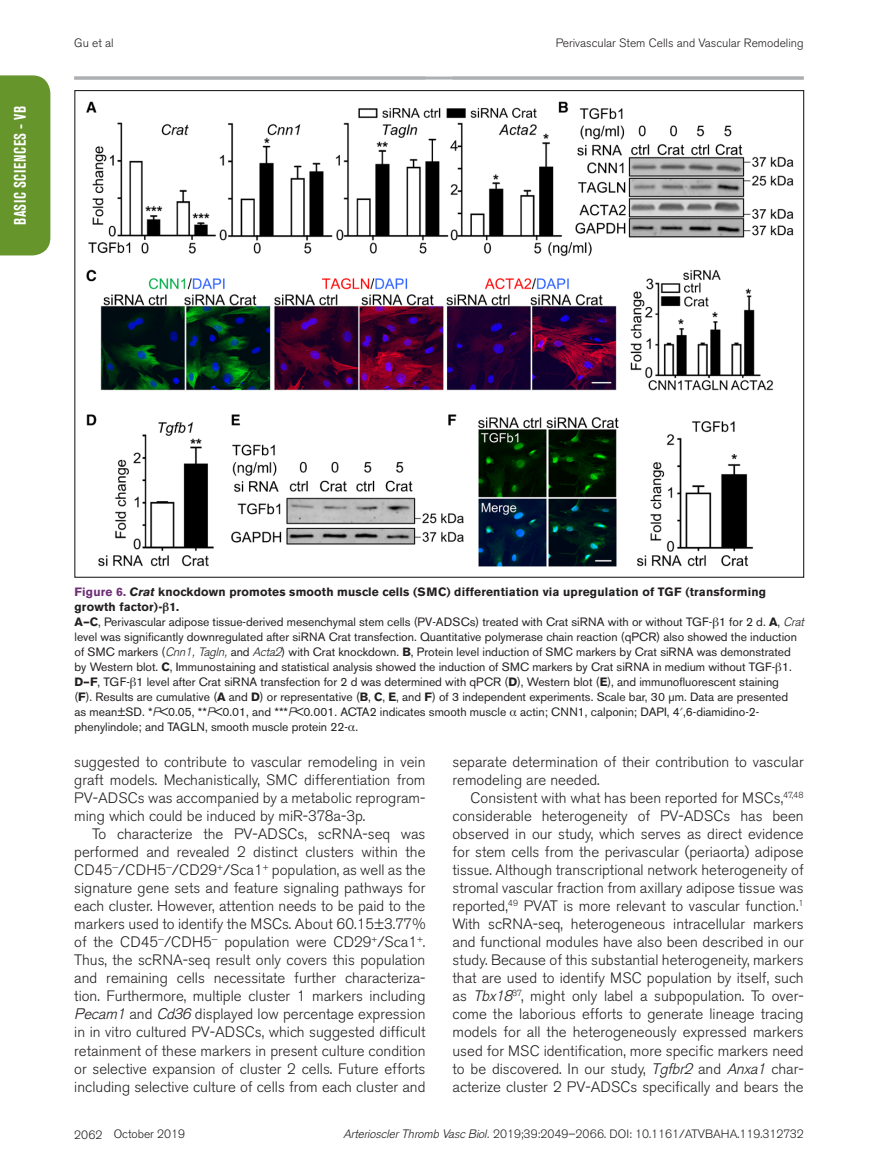
<style>
.page{position:relative;width:878px;height:1175px;background:#fff}
.page>*{position:absolute;margin:0;border:0;box-sizing:border-box;transform-origin:0 0}
.t1{font:700 condensed 16.5px "Akzidenz Grotesk BE";color:#fff;scale:.9 1}
.t2{font:300 15px/18px "Akzidenz Grotesk BE";color:#231f20;text-align:justify}
.t3{font:12px/15px "Akzidenz Grotesk BE";color:#231f20}
.t4{font:300 12px "Akzidenz Grotesk BE";color:#231f20}
.s1{font-weight:700;color:#6e2f76}
.s2{font-weight:700;font-style:italic}
.s3{font-weight:700}
.s4{font-family:"Gandhari Unicode";font-weight:700}
.s5{font-family:"Gandhari Unicode"}
.s6{font-family:"Akzidenz Grotesk";font-weight:300;font-style:italic}
.s7{font-family:"Akzidenz Grotesk";font-style:italic}
</style>
<div class="page">
<div style="left:0;top:75px;width:50px;height:180px;background:#66952c"></div>
<hr style="left:74px;top:76px;width:729px;height:4px;background:#b9babe">
<svg style="left:74px;top:90px;width:730px;height:488px"></svg>
<p class="t1" style="left:11px;top:225px;width:134px;rotate:-90deg">Basic Sciences - VB</p>
<p class="t4" style="left:74px;top:36px;width:41px">Gu et al</p>
<p class="t4" style="left:555px;top:36px;width:249px">Perivascular Stem Cells and Vascular Remodeling</p>
<p class="t3" style="left:75px;top:584px;width:731px"><span class="s1">Figure 6.</span> <span class="s2">Crat</span> <span class="s3">knockdown promotes smooth muscle cells (SMC) differentiation via upregulation of TGF (transforming growth factor)-</span><span class="s4">β</span><span class="s3">1.<br>A–C</span>, Perivascular adipose tissue-derived mesenchymal stem cells (PV-ADSCs) treated with Crat siRNA with or without TGF-<span class="s5">β</span>1 for 2 d. <span class="s3">A</span>, <span class="s6">Crat </span>level was significantly downregulated after siRNA Crat transfection. Quantitative polymerase chain reaction (qPCR) also showed the induction of SMC markers (<span class="s6">Cnn1, Tagln,</span> and <span class="s6">Acta2</span>) with Crat knockdown. <span class="s3">B</span>, Protein level induction of SMC markers by Crat siRNA was demonstrated by Western blot. <span class="s3">C</span>, Immunostaining and statistical analysis showed the induction of SMC markers by Crat siRNA in medium without TGF-<span class="s5">β</span>1.<br><span class="s3">D–F</span>, TGF-<span class="s5">β</span>1 level after Crat siRNA transfection for 2 d was determined with qPCR (<span class="s3">D</span>), Western blot (<span class="s3">E</span>), and immunofluorescent staining<br>(<span class="s3">F</span>). Results are cumulative (<span class="s3">A</span> and <span class="s3">D</span>) or representative (<span class="s3">B</span>, <span class="s3">C</span>, <span class="s3">E</span>, and <span class="s3">F</span>) of 3 independent experiments. Scale bar, 30 μm. Data are presented<br>as mean±SD. *<span class="s6">P</span>&lt;0.05, **<span class="s6">P</span>&lt;0.01, and ***<span class="s6">P</span>&lt;0.001. ACTA2 indicates smooth muscle <span class="s5">α</span> actin; CNN1, calponin; DAPI, 4<span class="s5">′</span>,6-diamidino-2- phenylindole; and TAGLN, smooth muscle protein 22-<span class="s5">α</span>.</p>
<p class="t2" style="left:74px;top:753px;width:353px">suggested to contribute to vascular remodeling in vein graft models. Mechanistically, SMC differentiation from PV-ADSCs was accompanied by a metabolic reprogram&shy;ming which could be induced by miR-378a-3p.</p>
<p class="t2" style="left:74px;top:825px;width:353px;text-indent:18px">To characterize the PV-ADSCs, scRNA-seq was performed and revealed 2 distinct clusters within the CD45<sup>−</sup>/CDH5<sup>−</sup>/CD29<sup>+</sup>/Sca1<sup>+</sup> population, as well as the signature gene sets and feature signaling pathways for each cluster. However, attention needs to be paid to the markers used to identify the MSCs. About 60.15±3.77% of the CD45<sup>−</sup>/CDH5<sup>−</sup> population were CD29<sup>+</sup>/Sca1<sup>+</sup>.<br>Thus, the scRNA-seq result only covers this population and remaining cells necessitate further characteriza&shy;tion. Furthermore, multiple cluster 1 markers including <span class="s7">Pecam1</span> and <span class="s7">Cd36</span> displayed low percentage expression in in vitro cultured PV-ADSCs, which suggested difficult retainment of these markers in present culture condition or selective expansion of cluster 2 cells. Future efforts including selective culture of cells from each cluster and</p>
<p class="t2" style="left:452px;top:753px;width:353px">separate determination of their contribution to vascular remodeling are needed.</p>
<p class="t2" style="left:452px;top:789px;width:353px;text-indent:18px">Consistent with what has been reported for MSCs,<sup>47,48 </sup>considerable heterogeneity of PV-ADSCs has been observed in our study, which serves as direct evidence for stem cells from the perivascular (periaorta) adipose tissue. Although transcriptional network heterogeneity of stromal vascular fraction from axillary adipose tissue was reported,<sup>49</sup> PVAT is more relevant to vascular function.<sup>1<br></sup>With scRNA-seq, heterogeneous intracellular markers and functional modules have also been described in our study. Because of this substantial heterogeneity, markers that are used to identify MSC population by itself, such as <span class="s7">Tbx18</span><sup>37</sup>, might only label a subpopulation. To over&shy;come the laborious efforts to generate lineage tracing models for all the heterogeneously expressed markers used for MSC identification, more specific markers need to be discovered. In our study, <span class="s7">Tgfbr2</span> and <span class="s7">Anxa1</span> char&shy;acterize cluster 2 PV-ADSCs specifically and bears the</p>
<p class="t4" style="left:74px;top:1126px;width:112px">2062 October 2019</p>
<p class="t4" style="left:343px;top:1126px;width:461px"><span class="s7">Arterioscler Thromb Vasc Biol.</span> 2019;39:2049–2066. DOI: 10.1161/ATVBAHA.119.312732</p>
</div>
